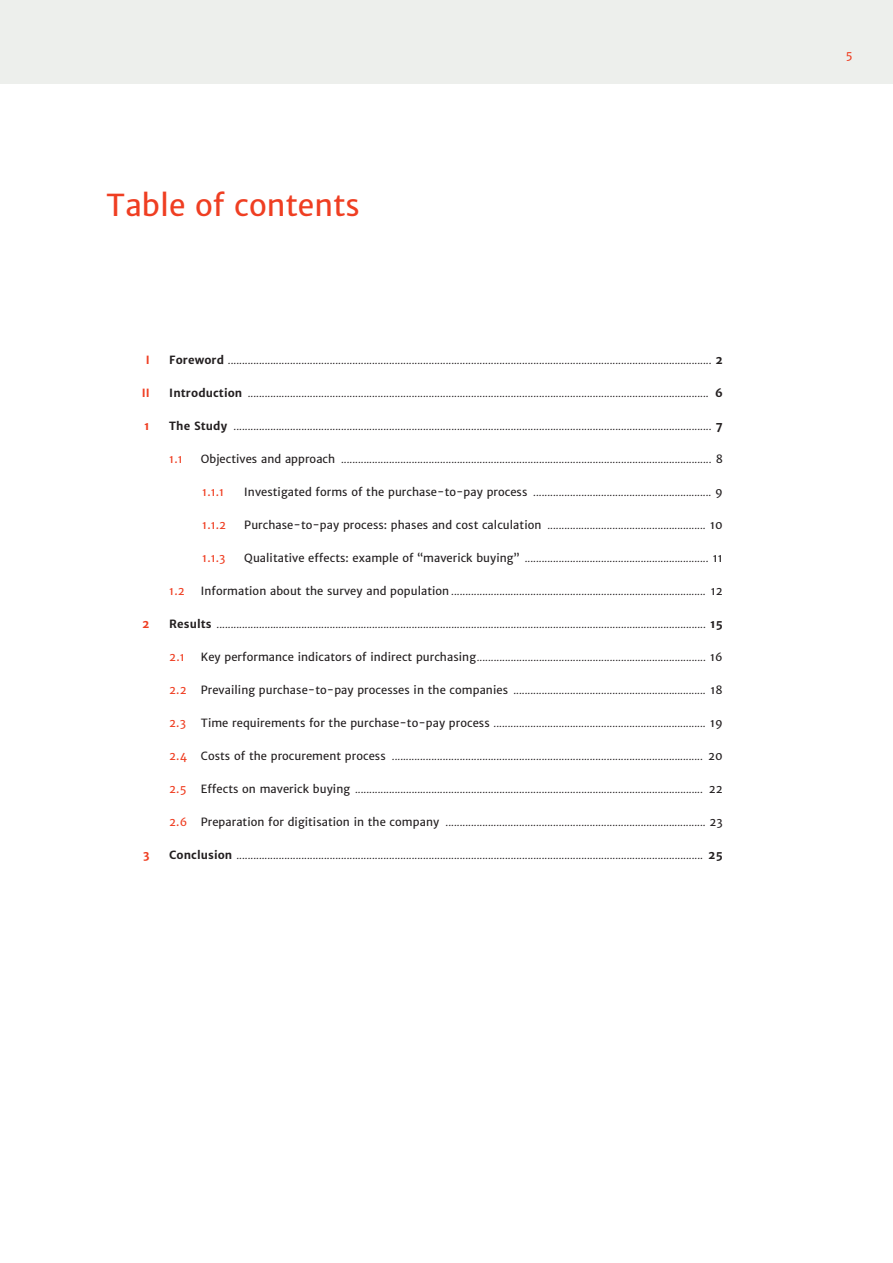
<style>
.page{position:relative;width:893px;height:1263px;background:#fff}
.page>*{position:absolute;margin:0;border:0;box-sizing:border-box;transform-origin:0 0}
.t1{font:30px "Merriweather Sans";color:#ef3e22}
.t2{font:300 11.25px "Merriweather";color:#231f20}
.t3{font:11.25px "Merriweather Sans";color:#ef3e22}
.t4{font:700 11.25px "Merriweather Sans";color:#ef3e22}
.s1{font-family:"Merriweather Sans";font-weight:700}
.s2{font-family:"Merriweather Sans";font-weight:400}
.s3{font-family:"Merriweather Sans";font-weight:400;color:#ef3e22}
</style>
<div class="page">
<div style="left:0;top:0;width:567px;height:84px;background:#edefec"></div>
<div style="left:551px;top:0;width:342px;height:84px;background:#edefec"></div>
<h1 class="t1" style="left:106px;top:187px;width:255px">Table of contents</h1>
<p class="t4" style="left:146px;top:353px;width:5px">I</p>
<p class="t2" style="left:169px;top:353px;width:555px"><span class="s1">Foreword</span> ........................................................................................................................................................................... <span class="s1">2</span></p>
<p class="t4" style="left:142px;top:386px;width:10px">II</p>
<p class="t2" style="left:169px;top:386px;width:555px"><span class="s1">Introduction</span> ................................................................................................................................................................... <span class="s1">6</span></p>
<p class="t4" style="left:144px;top:419px;width:7px">1</p>
<p class="t2" style="left:169px;top:419px;width:555px"><span class="s1">The Study</span> ......................................................................................................................................................................... <span class="s1">7</span></p>
<p class="t3" style="left:169px;top:452px;width:15px">1.1</p>
<p class="t2" style="left:201px;top:452px;width:523px"><span class="s2">Objectives and approach</span> ................................................................................................................................... <span class="s2">8</span></p>
<p class="t3" style="left:202px;top:485px;width:24px">1.1.1</p>
<p class="t2" style="left:244px;top:485px;width:480px"><span class="s2">Investigated forms of the purchase-to-pay process</span> ............................................................... <span class="s2">9</span></p>
<p class="t3" style="left:202px;top:518px;width:25px">1.1.2</p>
<p class="t2" style="left:244px;top:518px;width:480px"><span class="s2">Purchase-to-pay process: phases and cost calculation</span> ........................................................ <span class="s2">10</span></p>
<p class="t3" style="left:202px;top:551px;width:25px">1.1.3</p>
<p class="t2" style="left:244px;top:551px;width:480px"><span class="s2">Qualitative effects: example of “maverick buying”</span> ................................................................. <span class="s2">11</span></p>
<p class="t3" style="left:169px;top:584px;width:17px">1.2</p>
<p class="t2" style="left:201px;top:584px;width:524px"><span class="s2">Information about the survey and population</span> .......................................................................................... <span class="s2">12</span></p>
<p class="t4" style="left:142px;top:617px;width:9px">2</p>
<p class="t2" style="left:169px;top:617px;width:555px"><span class="s1">Results</span> ............................................................................................................................................................................. <span class="s1">15</span></p>
<p class="t3" style="left:169px;top:650px;width:17px">2.1</p>
<p class="t2" style="left:201px;top:650px;width:523px"><span class="s2">Key performance indicators of indirect purchasing</span>................................................................................. <span class="s2">16</span></p>
<p class="t3" style="left:169px;top:683px;width:19px">2.2</p>
<p class="t2" style="left:201px;top:683px;width:523px"><span class="s2">Prevailing purchase-to-pay processes in the companies</span> .................................................................... <span class="s2">18</span></p>
<p class="t3" style="left:169px;top:716px;width:18px">2.3</p>
<p class="t2" style="left:201px;top:716px;width:523px"><span class="s2">Time requirements for the purchase-to-pay process</span> ........................................................................... <span class="s2">19</span></p>
<p class="t2" style="left:169px;top:749px;width:555px"><span class="s3">2.4</span> <span class="s2">Costs of the procurement process</span> .............................................................................................................. <span class="s2">20</span></p>
<p class="t3" style="left:169px;top:782px;width:19px">2.5</p>
<p class="t2" style="left:201px;top:782px;width:523px"><span class="s2">Effects on maverick buying</span> ........................................................................................................................... <span class="s2">22</span></p>
<p class="t2" style="left:169px;top:815px;width:555px"><span class="s3">2.6</span> <span class="s2">Preparation for digitisation in the company</span> ............................................................................................ <span class="s2">23</span></p>
<p class="t4" style="left:143px;top:848px;width:8px">3</p>
<p class="t2" style="left:169px;top:848px;width:555px"><span class="s1">Conclusion</span> ..................................................................................................................................................................... <span class="s1">25</span></p>
<p class="t3" style="left:846px;top:48px;width:8px">5</p>
</div>
